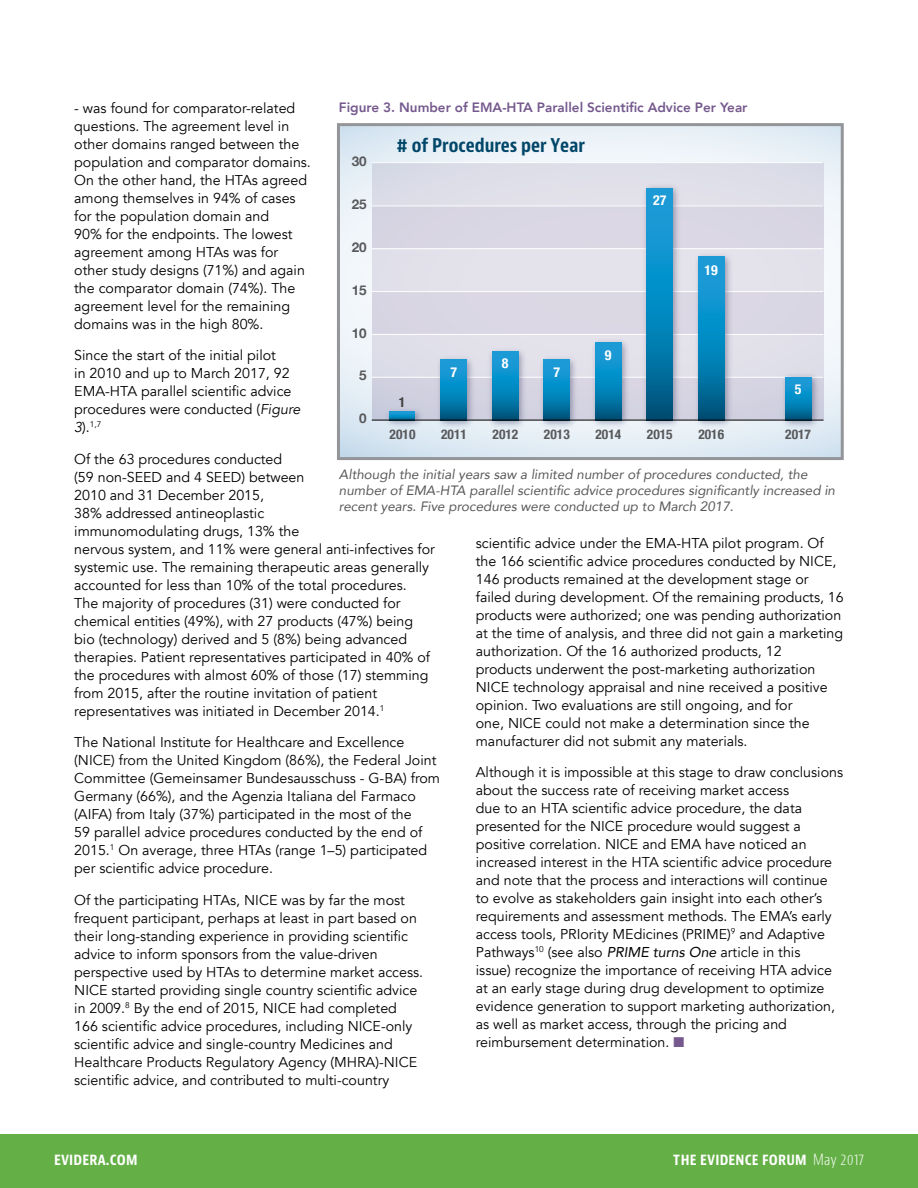
<style>
.page{position:relative;width:918px;height:1188px;background:#fff}
.page>*{position:absolute;margin:0;border:0;box-sizing:border-box;transform-origin:0 0}
.t1{font:700 condensed 18.45px "Bernino Sans";color:#004669}
.t2{font:700 condensed 15px "Bernino Sans";letter-spacing:.01em;color:#fff}
.t3{font:14.25px/18px "Avenir";color:#000}
.t4{font:700 condensed 13.8px "Helvetica Neue";color:#fff}
.t5{font:700 condensed 13.8px "Helvetica Neue";color:#414042}
.t6{font:italic 13.5px/15.8px "Avenir";color:#58595b}
.t7{font:800 13.5px "Avenir";color:#75598e}
.t8{font:700 condensed 13.5px "Helvetica Neue";color:#58595b}
.t9{font:700 13.5px "Helvetica Neue";color:#58595b}
.t10{font:8.25px "Avenir";color:#000}
.s1{font-style:italic}
.s2{font-style:italic;font-size:14.25px}
.s3{font-size:14.25px}
.s4{color:#75598e}
.s5{font-weight:300}
</style>
<div class="page">
<div style="left:0;top:1134px;width:918px;height:54px;background:#64b046"></div>
<svg style="left:341px;top:127px;width:499px;height:329px"></svg>
<div style="left:372px;top:377px;width:451px;height:43px;background:#d2d1e0"></div>
<div style="left:372px;top:291px;width:451px;height:43px;background:#e1dbe6"></div>
<div style="left:372px;top:205px;width:451px;height:43px;background:#dad7e4"></div>
<div style="left:372px;top:334px;width:451px;height:43px;background:#e1e0ea"></div>
<div style="left:372px;top:248px;width:451px;height:43px;background:#eae6ed"></div>
<div style="left:372px;top:162px;width:451px;height:43px;background:#dedee9"></div>
<hr style="left:372px;top:377px;width:451px;height:1px;background:#fff">
<hr style="left:372px;top:334px;width:451px;height:1px;background:#fff">
<hr style="left:372px;top:291px;width:451px;height:1px;background:#fff">
<hr style="left:372px;top:248px;width:451px;height:1px;background:#fff">
<hr style="left:372px;top:206px;width:451px;height:1px;background:#fff">
<hr style="left:372px;top:162px;width:451px;height:1px;background:#fff">
<img style="left:382px;top:408px;width:44px;height:23px">
<svg style="left:389px;top:412px;width:26px;height:8px"></svg>
<img style="left:433px;top:358px;width:45px;height:73px">
<svg style="left:441px;top:360px;width:26px;height:60px;background:#0783b8"></svg>
<img style="left:485px;top:350px;width:44px;height:81px">
<svg style="left:492px;top:351px;width:26px;height:69px;background:#0883b8"></svg>
<img style="left:536px;top:358px;width:45px;height:73px">
<svg style="left:544px;top:360px;width:26px;height:60px;background:#0783b8"></svg>
<img style="left:588px;top:341px;width:44px;height:90px">
<svg style="left:595px;top:343px;width:26px;height:77px;background:#0782b8"></svg>
<img style="left:639px;top:186px;width:45px;height:245px">
<svg style="left:647px;top:188px;width:26px;height:232px;background:#0782b8"></svg>
<img style="left:691px;top:253px;width:44px;height:178px">
<svg style="left:698px;top:257px;width:26px;height:163px;background:#0782b8"></svg>
<img style="left:778px;top:374px;width:44px;height:57px">
<svg style="left:785px;top:377px;width:26px;height:43px"></svg>
<hr style="left:372px;top:420px;width:451px;height:1px;background:#000">
<div style="left:337px;top:123px;width:507px;height:337px;border:3px solid #939598"></div>
<p class="t3" style="left:74px;top:99px;width:238px">- was found for comparator-related questions. The agreement level in other domains ranged between the population and comparator domains.<br>On the other hand, the HTAs agreed among themselves in 94% of cases for the population domain and<br>90% for the endpoints. The lowest agreement among HTAs was for other study designs (71%) and again the comparator domain (74%). The agreement level for the remaining domains was in the high 80%.</p>
<p class="t3" style="left:74px;top:346px;width:228px">Since the start of the initial pilot<br>in 2010 and up to March 2017, 92<br>EMA-HTA parallel scientific advice procedures were conducted (<span class="s1">Figure</span></p>
<p class="t10" style="left:74px;top:419px;width:29px"><span class="s2">3</span><span class="s3">).</span>1,7</p>
<p class="t3" style="left:74px;top:450px;width:362px">Of the 63 procedures conducted<br>(59 non-SEED and 4 SEED) between<br>2010 and 31 December 2015,<br>38% addressed antineoplastic<br>immunomodulating drugs, 13% the<br>nervous system, and 11% were general anti-infectives for systemic use. The remaining therapeutic areas generally accounted for less than 10% of the total procedures.<br>The majority of procedures (31) were conducted for chemical entities (49%), with 27 products (47%) being bio (technology) derived and 5 (8%) being advanced therapies. Patient representatives participated in 40% of the procedures with almost 60% of those (17) stemming from 2015, after the routine invitation of patient representatives was initiated in December 2014.<sup>1</sup></p>
<p class="t3" style="left:74px;top:733px;width:367px">The National Institute for Healthcare and Excellence (NICE) from the United Kingdom (86%), the Federal Joint Committee (Gemeinsamer Bundesausschuss - G-BA) from Germany (66%), and the Agenzia Italiana del Farmaco (AIFA) from Italy (37%) participated in the most of the<br>59 parallel advice procedures conducted by the end of 2015.<sup>1</sup> On average, three HTAs (range 1–5) participated per scientific advice procedure.</p>
<p class="t3" style="left:74px;top:891px;width:350px">Of the participating HTAs, NICE was by far the most frequent participant, perhaps at least in part based on their long-standing experience in providing scientific advice to inform sponsors from the value-driven perspective used by HTAs to determine market access.<br>NICE started providing single country scientific advice in 2009.<sup>8</sup> By the end of 2015, NICE had completed 166 scientific advice procedures, including NICE-only scientific advice and single-country Medicines and Healthcare Products Regulatory Agency (MHRA)-NICE scientific advice, and contributed to multi-country</p>
<p class="t7" style="left:339px;top:97px;width:410px">Figure 3. Number of EMA-HTA Parallel Scientific Advice Per Year</p>
<p class="t1" style="left:397px;top:134px;width:190px"># of Procedures per Year</p>
<p class="t9" style="left:352px;top:151px;width:16px">30</p>
<p class="t9" style="left:352px;top:194px;width:16px">25</p>
<p class="t9" style="left:352px;top:236px;width:16px">20</p>
<p class="t9" style="left:352px;top:279px;width:16px">15</p>
<p class="t9" style="left:352px;top:322px;width:16px">10</p>
<p class="t9" style="left:359px;top:365px;width:9px">5</p>
<p class="t9" style="left:359px;top:408px;width:9px">0</p>
<p class="t4" style="left:653px;top:188px;width:15px">27</p>
<p class="t4" style="left:705px;top:258px;width:15px">19</p>
<p class="t4" style="left:605px;top:344px;width:8px">9</p>
<p class="t4" style="left:502px;top:352px;width:8px">8</p>
<p class="t4" style="left:450px;top:361px;width:8px">7</p>
<p class="t4" style="left:553px;top:361px;width:8px">7</p>
<p class="t4" style="left:795px;top:377px;width:8px">5</p>
<p class="t5" style="left:399px;top:391px;width:8px">1</p>
<p class="t8" style="left:441px;top:423px;width:27px">2011</p>
<p class="t8" style="left:493px;top:423px;width:27px">2012</p>
<p class="t8" style="left:544px;top:423px;width:27px">2013</p>
<p class="t8" style="left:595px;top:423px;width:27px">2014</p>
<p class="t8" style="left:647px;top:423px;width:27px">2015</p>
<p class="t8" style="left:698px;top:423px;width:27px">2016</p>
<p class="t8" style="left:785px;top:423px;width:27px">2017</p>
<p class="t8" style="left:390px;top:423px;width:27px">2010</p>
<p class="t6" style="left:339px;top:466px;width:498px">Although the initial years saw a limited number of procedures conducted, the number of EMA-HTA parallel scientific advice procedures significantly increased in recent years. Five procedures were conducted up to March 2017.</p>
<p class="t3" style="left:476px;top:534px;width:369px">scientific advice under the EMA-HTA pilot program. Of the 166 scientific advice procedures conducted by NICE, 146 products remained at the development stage or failed during development. Of the remaining products, 16 products were authorized; one was pending authorization at the time of analysis, and three did not gain a marketing authorization. Of the 16 authorized products, 12<br>products underwent the post-marketing authorization NICE technology appraisal and nine received a positive opinion. Two evaluations are still ongoing, and for<br>one, NICE could not make a determination since the manufacturer did not submit any materials.</p>
<p class="t3" style="left:476px;top:764px;width:369px">Although it is impossible at this stage to draw conclusions about the success rate of receiving market access<br>due to an HTA scientific advice procedure, the data presented for the NICE procedure would suggest a positive correlation. NICE and EMA have noticed an increased interest in the HTA scientific advice procedure and note that the process and interactions will continue to evolve as stakeholders gain insight into each other’s requirements and assessment methods. The EMA’s early access tools, PRIority MEdicines (PRIME)<sup>9</sup> and Adaptive Pathways<sup>10</sup> (see also <span class="s1">PRIME turns One</span> article in this<br>issue) recognize the importance of receiving HTA advice at an early stage during drug development to optimize evidence generation to support marketing authorization, as well as market access, through the pricing and reimbursement determination. <span class="s4">■</span></p>
<p class="t2" style="left:54px;top:1150px;width:85px">EVIDERA.COM</p>
<p class="t2" style="left:673px;top:1150px;width:192px">THE EVIDENCE FORUM <span class="s5">May 2017</span></p>
</div>
